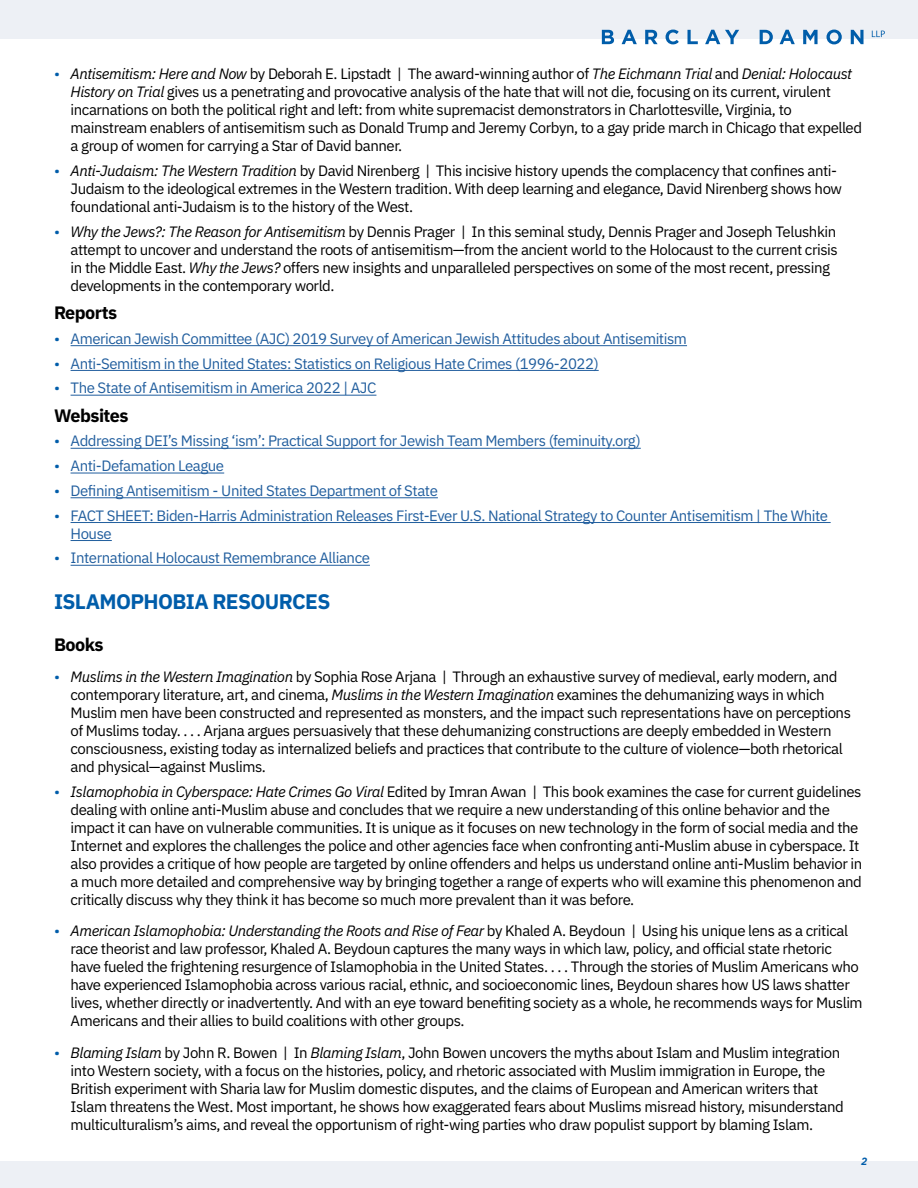
<style>
.page{position:relative;width:918px;height:1188px;background:#fff}
.page>*{position:absolute;margin:0;border:0;box-sizing:border-box;transform-origin:0 0}
.t1{font:700 21px "IBM Plex Sans";letter-spacing:-.03em;color:#005daa}
.t2{font:700 18px "IBM Plex Sans";letter-spacing:-.03em;color:#000}
.t3{font:15px/18px "IBM Plex Sans";letter-spacing:-.03em;color:#000}
.t4{font:15px/18px "IBM Plex Sans";letter-spacing:-.03em;color:#215e9e}
.t5{font:italic 700 10.5px "IBM Plex Sans";color:#005daa}
.s1{color:#005daa}
.s2{font-style:italic}
</style>
<div class="page">
<div style="left:0;top:1162px;width:918px;height:26px;background:#edf0f5"></div>
<div style="left:0;top:0;width:918px;height:38px;background:#edf0f5"></div>
<svg style="left:872px;top:31px;width:13px;height:6px"></svg>
<svg style="left:602px;top:30px;width:12px;height:14px"></svg>
<svg style="left:622px;top:30px;width:15px;height:14px"></svg>
<svg style="left:645px;top:30px;width:13px;height:14px"></svg>
<svg style="left:666px;top:30px;width:13px;height:14px"></svg>
<svg style="left:687px;top:30px;width:11px;height:14px"></svg>
<svg style="left:705px;top:30px;width:34px;height:14px"></svg>
<svg style="left:760px;top:30px;width:13px;height:14px"></svg>
<svg style="left:780px;top:30px;width:15px;height:14px"></svg>
<svg style="left:803px;top:30px;width:15px;height:14px"></svg>
<svg style="left:827px;top:30px;width:15px;height:14px"></svg>
<svg style="left:851px;top:30px;width:13px;height:14px"></svg>
<hr style="left:71px;top:345px;width:616px;height:1px;background:#215e9e">
<hr style="left:71px;top:370px;width:528px;height:1px;background:#215e9e">
<hr style="left:71px;top:395px;width:305px;height:1px;background:#215e9e">
<hr style="left:71px;top:448px;width:570px;height:1px;background:#215e9e">
<hr style="left:71px;top:473px;width:153px;height:1px;background:#215e9e">
<hr style="left:71px;top:497px;width:367px;height:1px;background:#215e9e">
<hr style="left:71px;top:522px;width:760px;height:1px;background:#215e9e">
<hr style="left:71px;top:540px;width:41px;height:1px;background:#215e9e">
<hr style="left:71px;top:565px;width:299px;height:1px;background:#215e9e">
<p class="t3" style="left:71px;top:64px;width:793px;text-indent:-17px"><span class="s1">•</span> <span class="s2">Antisemitism: Here and Now</span> by Deborah E. Lipstadt | The award-winning author of <span class="s2">The Eichmann Trial</span> and <span class="s2">Denial: Holocaust History on Trial</span> gives us a penetrating and provocative analysis of the hate that will not die, focusing on its current, virulent incarnations on both the political right and left: from white supremacist demonstrators in Charlottesville, Virginia, to mainstream enablers of antisemitism such as Donald Trump and Jeremy Corbyn, to a gay pride march in Chicago that expelled a group of women for carrying a Star of David banner.</p>
<p class="t3" style="left:71px;top:160px;width:773px;text-indent:-17px"><span class="s1">•</span> <span class="s2">Anti-Judaism: The Western Tradition</span> by David Nirenberg | This incisive history upends the complacency that confines anti-<br>Judaism to the ideological extremes in the Western tradition. With deep learning and elegance, David Nirenberg shows how foundational anti-Judaism is to the history of the West.</p>
<p class="t3" style="left:71px;top:221px;width:769px;text-indent:-17px"><span class="s1">•</span> <span class="s2">Why the Jews?: The Reason for Antisemitism</span> by Dennis Prager | In this seminal study, Dennis Prager and Joseph Telushkin attempt to uncover and understand the roots of antisemitism—from the ancient world to the Holocaust to the current crisis in the Middle East. <span class="s2">Why the Jews?</span> offers new insights and unparalleled perspectives on some of the most recent, pressing developments in the contemporary world.</p>
<p class="t2" style="left:54px;top:298px;width:65px">Reports</p>
<p class="t4" style="left:54px;top:328px;width:635px"><span class="s1">•</span> American Jewish Committee (AJC) 2019 Survey of American Jewish Attitudes about Antisemitism</p>
<p class="t4" style="left:54px;top:353px;width:546px"><span class="s1">•</span> Anti-Semitism in the United States: Statistics on Religious Hate Crimes (1996-2022)</p>
<p class="t4" style="left:54px;top:378px;width:324px"><span class="s1">•</span> The State of Antisemitism in America 2022 | AJC</p>
<p class="t2" style="left:54px;top:401px;width:76px">Websites</p>
<p class="t4" style="left:54px;top:431px;width:588px"><span class="s1">•</span> Addressing DEI’s Missing ‘ism’: Practical Support for Jewish Team Members (feminuity.org)</p>
<p class="t4" style="left:54px;top:456px;width:172px"><span class="s1">•</span> Anti-Defamation League</p>
<p class="t4" style="left:54px;top:480px;width:385px"><span class="s1">•</span> Defining Antisemitism - United States Department of State</p>
<p class="t4" style="left:71px;top:505px;width:759px;text-indent:-17px"><span class="s1">•</span> FACT SHEET: Biden-Harris Administration Releases First-Ever U.S. National Strategy to Counter Antisemitism | The White<br>House</p>
<p class="t4" style="left:54px;top:548px;width:317px"><span class="s1">•</span> International Holocaust Remembrance Alliance</p>
<h1 class="t1" style="left:54px;top:585px;width:278px">ISLAMOPHOBIA RESOURCES</h1>
<p class="t2" style="left:54px;top:630px;width:51px">Books</p>
<p class="t3" style="left:71px;top:667px;width:782px;text-indent:-17px"><span class="s1">•</span> <span class="s2">Muslims in the Western Imagination</span> by Sophia Rose Arjana | Through an exhaustive survey of medieval, early modern, and contemporary literature, art, and cinema, <span class="s2">Muslims in the Western Imagination</span> examines the dehumanizing ways in which Muslim men have been constructed and represented as monsters, and the impact such representations have on perceptions of Muslims today. . . . Arjana argues persuasively that these dehumanizing constructions are deeply embedded in Western consciousness, existing today as internalized beliefs and practices that contribute to the culture of violence—both rhetorical and physical—against Muslims.</p>
<p class="t3" style="left:71px;top:781px;width:793px;text-indent:-17px"><span class="s1">•</span> <span class="s2">Islamophobia in Cyberspace: Hate Crimes Go Viral</span> Edited by Imran Awan | This book examines the case for current guidelines dealing with online anti-Muslim abuse and concludes that we require a new understanding of this online behavior and the impact it can have on vulnerable communities. It is unique as it focuses on new technology in the form of social media and the Internet and explores the challenges the police and other agencies face when confronting anti-Muslim abuse in cyberspace. It also provides a critique of how people are targeted by online offenders and helps us understand online anti-Muslim behavior in a much more detailed and comprehensive way by bringing together a range of experts who will examine this phenomenon and critically discuss why they think it has become so much more prevalent than it was before.</p>
<p class="t3" style="left:71px;top:921px;width:794px;text-indent:-17px"><span class="s1">•</span> <span class="s2">American Islamophobia: Understanding the Roots and Rise of Fear</span> by Khaled A. Beydoun | Using his unique lens as a critical race theorist and law professor, Khaled A. Beydoun captures the many ways in which law, policy, and official state rhetoric have fueled the frightening resurgence of Islamophobia in the United States. . . . Through the stories of Muslim Americans who have experienced Islamophobia across various racial, ethnic, and socioeconomic lines, Beydoun shares how US laws shatter lives, whether directly or inadvertently. And with an eye toward benefiting society as a whole, he recommends ways for Muslim Americans and their allies to build coalitions with other groups.</p>
<p class="t3" style="left:71px;top:1042px;width:775px;text-indent:-17px"><span class="s1">•</span> <span class="s2">Blaming Islam</span> by John R. Bowen | In <span class="s2">Blaming Islam</span>, John Bowen uncovers the myths about Islam and Muslim integration into Western society, with a focus on the histories, policy, and rhetoric associated with Muslim immigration in Europe, the British experiment with Sharia law for Muslim domestic disputes, and the claims of European and American writers that Islam threatens the West. Most important, he shows how exaggerated fears about Muslims misread history, misunderstand multiculturalism’s aims, and reveal the opportunism of right-wing parties who draw populist support by blaming Islam.</p>
<p class="t5" style="left:861px;top:1153px;width:8px">2</p>
</div>
